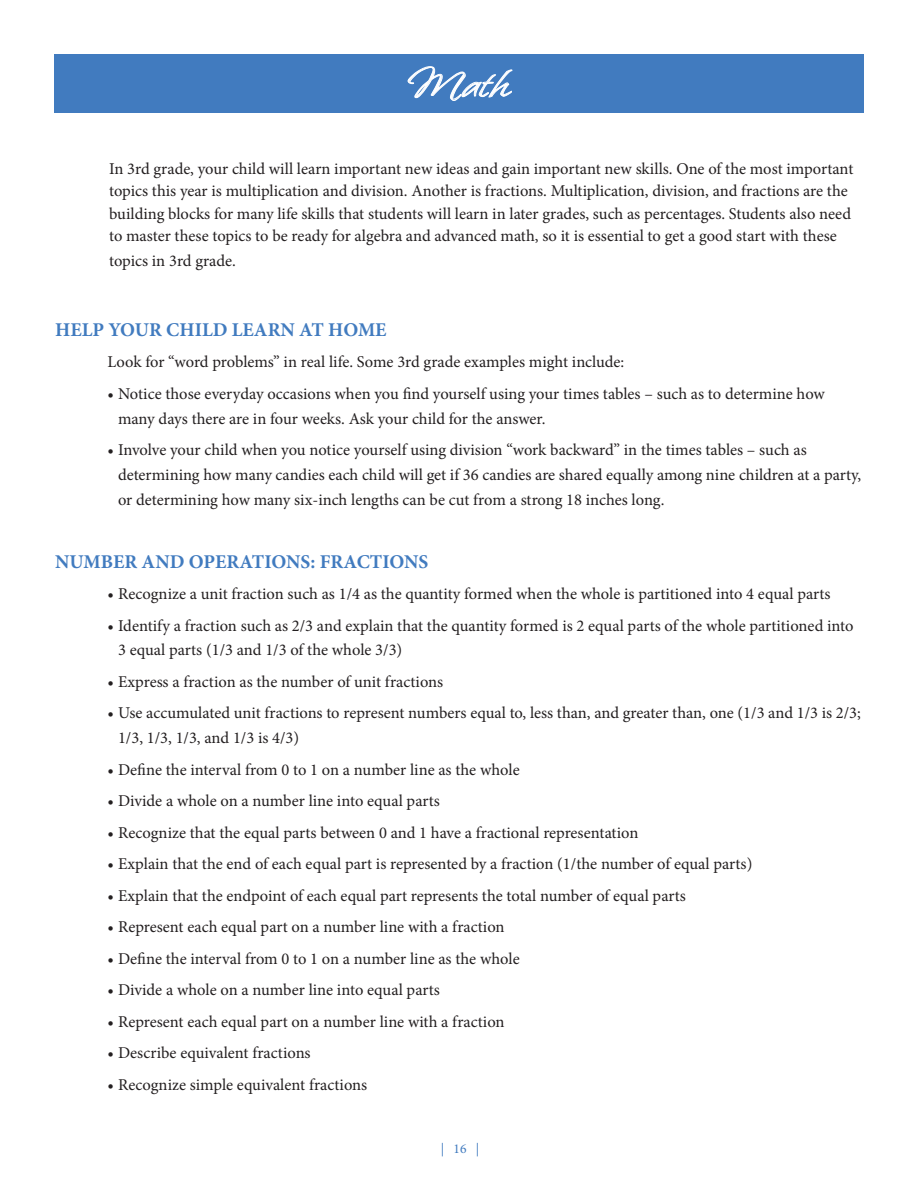
<style>
.page{position:relative;width:918px;height:1188px;background:#fff}
.page>*{position:absolute;margin:0;border:0;box-sizing:border-box;transform-origin:0 0}
.t1{font:48px "Whisper ROB";color:#fff}
.t2{font:700 19.5px "Minion Pro";color:#417bbf}
.t3{font:16.5px/24.8px "Minion Pro";color:#231f20}
.t4{font:13.5px "Minion Pro";color:#417bbf}
</style>
<div class="page">
<div style="left:54px;top:54px;width:810px;height:58px;background:#417bbf"></div>
<svg style="left:408px;top:66px;width:105px;height:35px"></svg>
<p class="t1" style="left:408px;top:60px;width:104px">Math</p>
<p class="t3" style="left:109px;top:158px;width:746px;line-height:22.5px">In 3rd grade, your child will learn important new ideas and gain important new skills. One of the most important topics this year is multiplication and division. Another is fractions. Multiplication, division, and fractions are the building blocks for many life skills that students will learn in later grades, such as percentages. Students also need to master these topics to be ready for algebra and advanced math, so it is essential to get a good start with these</p>
<p class="t3" style="left:109px;top:249px;width:128px">topics in 3rd grade.</p>
<p class="t2" style="left:55px;top:316px;width:333px">HELP YOUR CHILD LEARN AT HOME</p>
<p class="t3" style="left:108px;top:350px;width:518px">Look for “word problems” in real life. Some 3rd grade examples might include:</p>
<p class="t3" style="left:118px;top:381px;width:708px;text-indent:-10px">• Notice those everyday occasions when you find yourself using your times tables – such as to determine how many days there are in four weeks. Ask your child for the answer.</p>
<p class="t3" style="left:118px;top:438px;width:745px;text-indent:-10px">• Involve your child when you notice yourself using division “work backward” in the times tables – such as determining how many candies each child will get if 36 candies are shared equally among nine children at a party, or determining how many six-inch lengths can be cut from a strong 18 inches long.</p>
<p class="t2" style="left:55px;top:548px;width:375px">NUMBER AND OPERATIONS: FRACTIONS</p>
<p class="t3" style="left:108px;top:582px;width:725px">• Recognize a unit fraction such as 1/4 as the quantity formed when the whole is partitioned into 4 equal parts</p>
<p class="t3" style="left:118px;top:613px;width:737px;text-indent:-10px">• Identify a fraction such as 2/3 and explain that the quantity formed is 2 equal parts of the whole partitioned into<br>3 equal parts (1/3 and 1/3 of the whole 3/3)</p>
<p class="t3" style="left:108px;top:669px;width:337px">• Express a fraction as the number of unit fractions</p>
<p class="t3" style="left:118px;top:701px;width:744px;text-indent:-10px">• Use accumulated unit fractions to represent numbers equal to, less than, and greater than, one (1/3 and 1/3 is 2/3;<br>1/3, 1/3, 1/3, and 1/3 is 4/3)</p>
<p class="t3" style="left:108px;top:757px;width:414px">• Define the interval from 0 to 1 on a number line as the whole</p>
<p class="t3" style="left:108px;top:789px;width:334px">• Divide a whole on a number line into equal parts</p>
<p class="t3" style="left:108px;top:820px;width:532px">• Recognize that the equal parts between 0 and 1 have a fractional representation</p>
<p class="t3" style="left:108px;top:852px;width:646px">• Explain that the end of each equal part is represented by a fraction (1/the number of equal parts)</p>
<p class="t3" style="left:108px;top:883px;width:580px">• Explain that the endpoint of each equal part represents the total number of equal parts</p>
<p class="t3" style="left:108px;top:915px;width:399px">• Represent each equal part on a number line with a fraction</p>
<p class="t3" style="left:108px;top:946px;width:414px">• Define the interval from 0 to 1 on a number line as the whole</p>
<p class="t3" style="left:108px;top:978px;width:334px">• Divide a whole on a number line into equal parts</p>
<p class="t3" style="left:108px;top:1009px;width:399px">• Represent each equal part on a number line with a fraction</p>
<p class="t3" style="left:108px;top:1041px;width:205px">• Describe equivalent fractions</p>
<p class="t3" style="left:108px;top:1072px;width:261px">• Recognize simple equivalent fractions</p>
<p class="t4" style="left:441px;top:1140px;width:40px">| 16 |</p>
</div>
